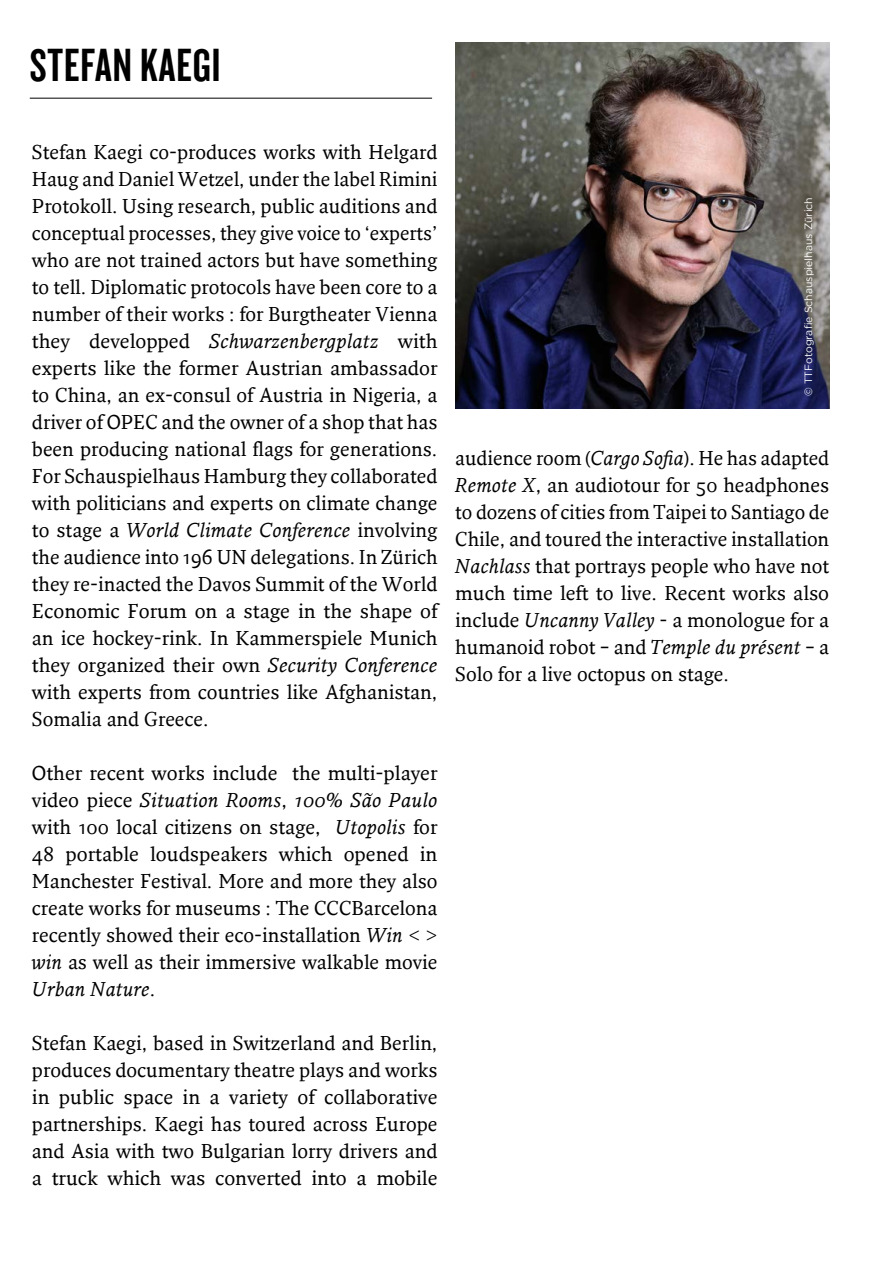
<style>
.page{position:relative;width:893px;height:1263px;background:#fff}
.page>*{position:absolute;margin:0;border:0;box-sizing:border-box;transform-origin:0 0}
.t1{font:48px "Knockout 48 Featherweight";letter-spacing:.02em;color:#000}
.t2{font:19.5px/27px "Fresco";color:#000;text-align:justify}
.t3{font:10.5px "Gotham";color:#fff}
.s1{font-style:italic}
</style>
<div class="page">
<hr style="left:30px;top:98px;width:402px;height:1px;background:#000">
<img style="left:455px;top:43px;width:374px;height:365px">
<h1 class="t1" style="left:30px;top:36px;width:192px">STEFAN KAEGI</h1>
<p class="t2" style="left:32px;top:138px;width:407px">Stefan Kaegi co-produces works with Helgard Haug and Daniel Wetzel, under the label Rimini Protokoll. Using research, public auditions and conceptual processes, they give voice to ‘experts’ who are not trained actors but have something to tell. Diplomatic protocols have been core to a number of their works : for Burgtheater Vienna they developped <span class="s1">Schwarzenbergplatz</span> with experts like the former Austrian ambassador to China, an ex-consul of Austria in Nigeria, a driver of OPEC and the owner of a shop that has been producing national flags for generations.<br>For Schauspielhaus Hamburg they collaborated with politicians and experts on climate change to stage a <span class="s1">World Climate Conference</span> involving the audience into 196 UN delegations. In Zürich they re-inacted the Davos Summit of the World Economic Forum on a stage in the shape of an ice hockey-rink. In Kammerspiele Munich they organized their own <span class="s1">Security Conference </span>with experts from countries like Afghanistan, Somalia and Greece.</p>
<p class="t2" style="left:32px;top:759px;width:407px">Other recent works include the multi-player video piece <span class="s1">Situation Rooms</span>, <span class="s1">100% São Paulo </span>with 100 local citizens on stage, <span class="s1">Utopolis</span> for 48 portable loudspeakers which opened in Manchester Festival. More and more they also create works for museums : The CCCBarcelona recently showed their eco-installation <span class="s1">Win &lt; &gt; win</span> as well as their immersive walkable movie <span class="s1">Urban Nature</span>.</p>
<p class="t2" style="left:32px;top:1029px;width:407px">Stefan Kaegi, based in Switzerland and Berlin, produces documentary theatre plays and works in public space in a variety of collaborative partnerships. Kaegi has toured across Europe and Asia with two Bulgarian lorry drivers and a truck which was converted into a mobile</p>
<p class="t3" style="left:802px;top:396px;width:201px;rotate:-90deg">© TTFotografie Schauspielhaus Zürich</p>
<p class="t2" style="left:455px;top:444px;width:375px">audience room (<span class="s1">Cargo Sofia</span>). He has adapted <span class="s1">Remote X</span>, an audiotour for 50 headphones to dozens of cities from Taipei to Santiago de Chile, and toured the interactive installation <span class="s1">Nachlass</span> that portrays people who have not much time left to live. Recent works also include <span class="s1">Uncanny Valley</span> - a monologue for a humanoid robot – and <span class="s1">Temple du présent</span> – a Solo for a live octopus on stage.</p>
</div>
